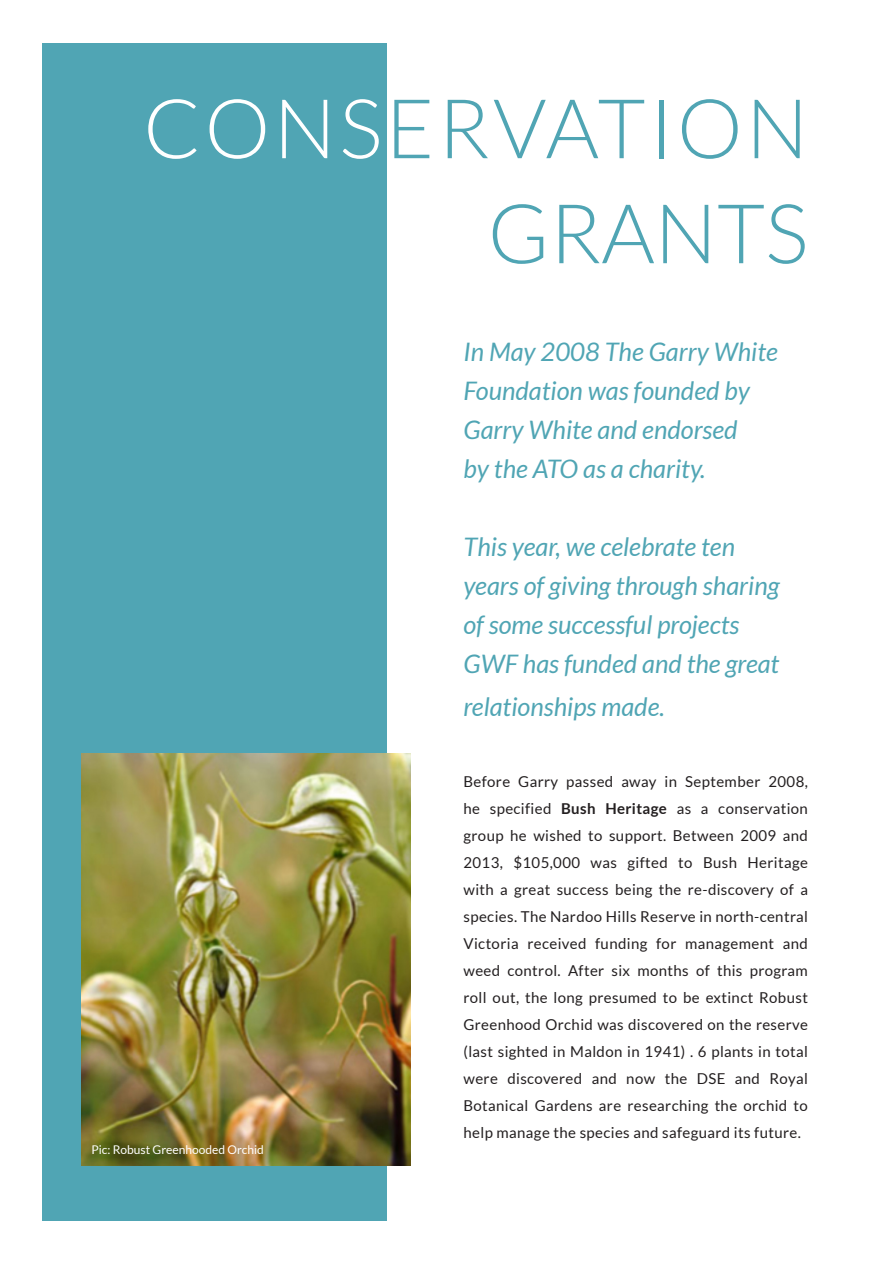
<style>
.page{position:relative;width:893px;height:1263px;background:#fff}
.page>*{position:absolute;margin:0;border:0;box-sizing:border-box;transform-origin:0 0}
.t1{font:300 82.5px/105px "Lato";letter-spacing:.04em;color:#50a5b4;text-align:right}
.t2{font:italic 25.5px/39px "Lato";color:#50a5b4}
.t3{font:15px/27px "Lato";letter-spacing:.025em;color:#231f20;text-align:justify}
.t4{font:12px "Lato";color:#fff}
.s1{color:#fff}
.s2{font-weight:700}
</style>
<div class="page">
<div style="left:43px;top:43px;width:344px;height:1177px;background:#50a5b4"></div>
<img style="left:81px;top:754px;width:330px;height:411px">
<p class="t1" style="left:143px;top:76px;width:667px"><span class="s1">CONS</span>ERVATION<br>GRANTS</p>
<p class="t2" style="left:463px;top:333px;width:316px">In May 2008 The Garry White<br>Foundation was founded by<br>Garry White and endorsed<br>by the ATO as a charity.</p>
<p class="t2" style="left:463px;top:528px;width:318px">This year, we celebrate ten years of giving through sharing of some successful projects<br>GWF has funded and the great</p>
<p class="t2" style="left:463px;top:688px;width:203px">relationships made.</p>
<p class="t4" style="left:91px;top:1143px;width:174px">Pic: Robust Greenhooded Orchid</p>
<p class="t3" style="left:463px;top:768px;width:346px">Before Garry passed away in September 2008, he specified <span class="s2">Bush Heritage</span> as a conservation group he wished to support. Between 2009 and 2013, $105,000 was gifted to Bush Heritage with a great success being the re-discovery of a species. The Nardoo Hills Reserve in north-central Victoria received funding for management and weed control. After six months of this program roll out, the long presumed to be extinct Robust Greenhood Orchid was discovered on the reserve (last sighted in Maldon in 1941) . 6 plants in total were discovered and now the DSE and Royal Botanical Gardens are researching the orchid to help manage the species and safeguard its future.</p>
</div>
